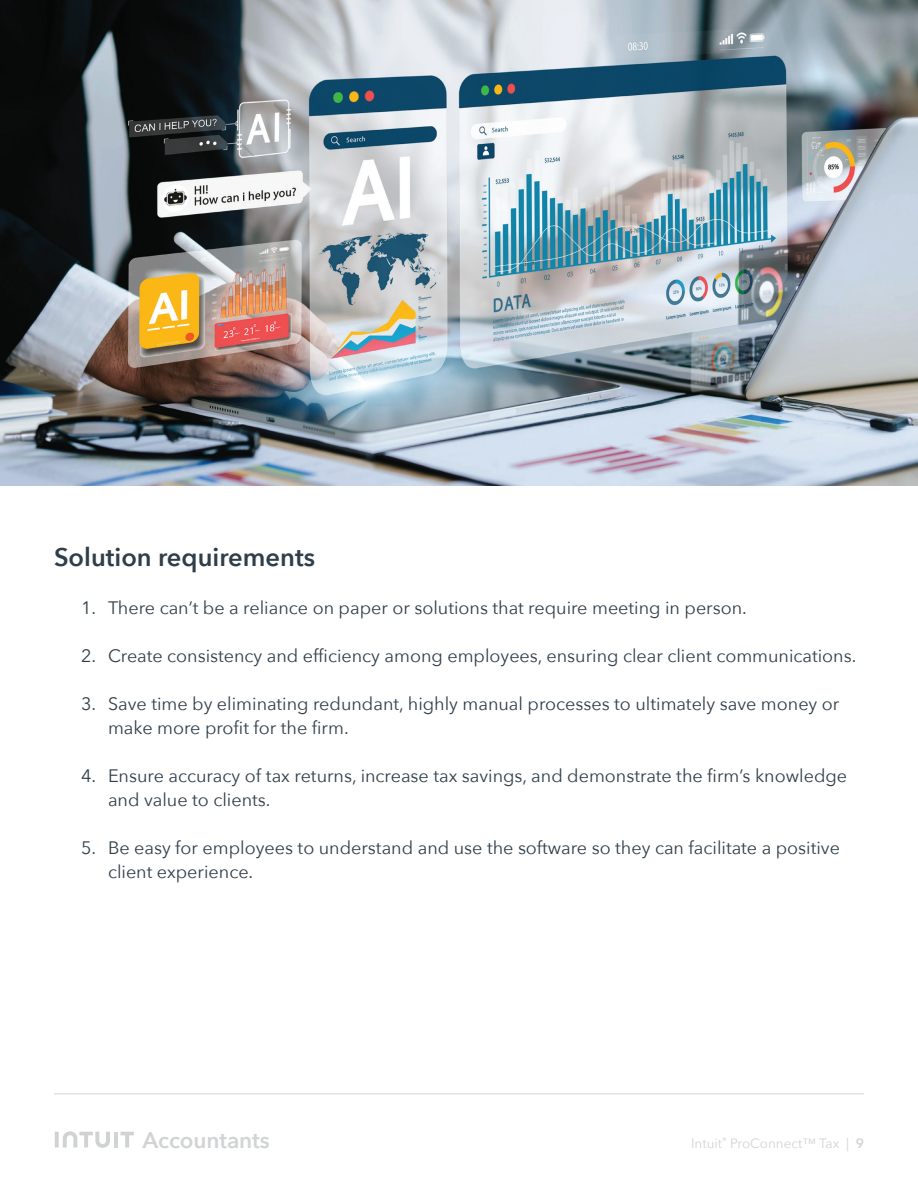
<style>
.page{position:relative;width:918px;height:1188px;background:#fff}
.page>*{position:absolute;margin:0;border:0;box-sizing:border-box;transform-origin:0 0}
.t1{font:600 25.5px "Avenir Next";color:#303e49}
.t2{font:600 22.5px "Avenir Next";letter-spacing:-.005em;color:#d1d3d4}
.t3{font:18px/24px "Avenir Next";color:#303e49}
.t4{font:13.5px "Avenir Next";color:#d1d3d4}
.s1{font-weight:600}
</style>
<div class="page">
<svg style="left:121px;top:1132px;width:13px;height:16px"></svg>
<hr style="left:114px;top:1132px;width:4px;height:16px;background:#d1d3d4">
<svg style="left:55px;top:1131px;width:55px;height:17px"></svg>
<hr style="left:54px;top:1094px;width:810px;height:1px;background:#d1d3d4">
<img style="left:0;top:0;width:918px;height:486px">
<h1 class="t1" style="left:54px;top:535px;width:263px">Solution requirements</h1>
<p class="t3" style="left:81px;top:594px;width:667px">1. There can’t be a reliance on paper or solutions that require meeting in person.</p>
<p class="t3" style="left:81px;top:642px;width:777px">2. Create consistency and efficiency among employees, ensuring clear client communications.</p>
<p class="t3" style="left:108px;top:690px;width:733px;text-indent:-27px">3. Save time by eliminating redundant, highly manual processes to ultimately save money or make more profit for the firm.</p>
<p class="t3" style="left:108px;top:762px;width:741px;text-indent:-27px">4. Ensure accuracy of tax returns, increase tax savings, and demonstrate the firm’s knowledge and value to clients.</p>
<p class="t3" style="left:108px;top:834px;width:734px;text-indent:-27px">5. Be easy for employees to understand and use the software so they can facilitate a positive client experience.</p>
<p class="t2" style="left:142px;top:1120px;width:129px">Accountants</p>
<p class="t4" style="left:691px;top:1131px;width:174px">Intuit<sup>®</sup> ProConnect™ Tax | <span class="s1">9</span></p>
</div>
